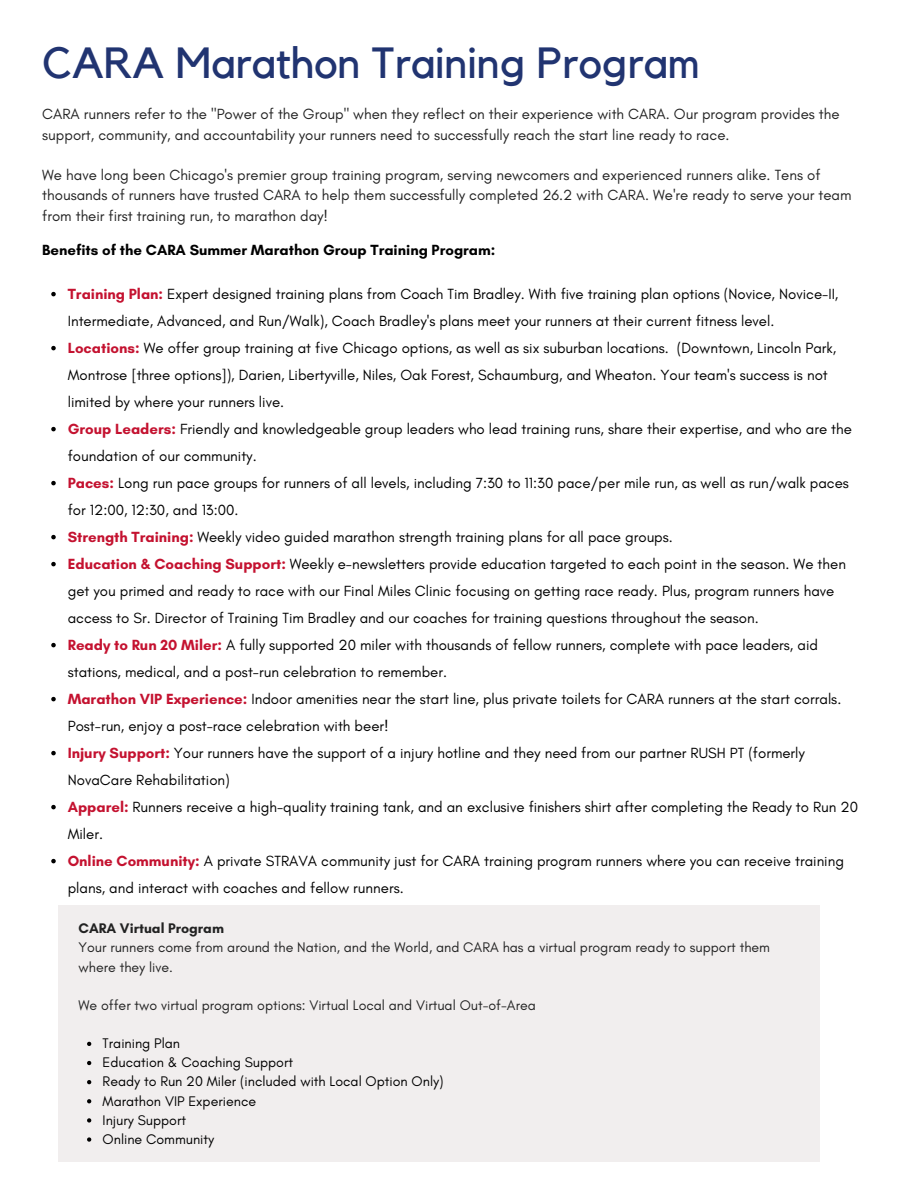
<style>
.page{position:relative;width:918px;height:1188px;background:#fff}
.page>*{position:absolute;margin:0;border:0;box-sizing:border-box;transform-origin:0 0}
.t1{font:43.5px "Kollektif";color:#213471}
.t2{font:15px/27px "Glacial Indifference";color:#000}
.t3{font:15px/20.2px "Glacial Indifference";color:#222}
.t4{font:700 15px "Glacial Indifference";color:#000}
.t5{font:14.1px/19.2px "Glacial Indifference";color:#222}
.t6{font:14.1px/19.2px "Glacial Indifference";color:#000}
.t7{font:700 14.1px "Glacial Indifference";color:#222}
.s1{font-weight:700;color:#c41230}
</style>
<div class="page">
<svg style="left:51px;top:292px;width:5px;height:4px"></svg>
<svg style="left:51px;top:346px;width:5px;height:4px"></svg>
<svg style="left:51px;top:427px;width:5px;height:4px"></svg>
<svg style="left:51px;top:481px;width:5px;height:4px"></svg>
<svg style="left:51px;top:535px;width:5px;height:4px"></svg>
<svg style="left:51px;top:562px;width:5px;height:4px"></svg>
<svg style="left:51px;top:643px;width:5px;height:4px"></svg>
<svg style="left:51px;top:697px;width:5px;height:4px"></svg>
<svg style="left:51px;top:751px;width:5px;height:4px"></svg>
<svg style="left:51px;top:805px;width:5px;height:4px"></svg>
<svg style="left:51px;top:859px;width:5px;height:4px"></svg>
<div style="left:58px;top:906px;width:762px;height:256px;background:#f1eeee"></div>
<svg style="left:87px;top:1042px;width:4px;height:4px"></svg>
<svg style="left:87px;top:1061px;width:4px;height:4px"></svg>
<svg style="left:87px;top:1080px;width:4px;height:4px"></svg>
<svg style="left:87px;top:1099px;width:4px;height:4px"></svg>
<svg style="left:87px;top:1118px;width:4px;height:5px"></svg>
<svg style="left:87px;top:1137px;width:4px;height:5px"></svg>
<h1 class="t1" style="left:42px;top:43px;width:659px">CARA Marathon Training Program</h1>
<p class="t3" style="left:42px;top:104px;width:799px">CARA runners refer to the "Power of the Group" when they reflect on their experience with CARA. Our program provides the support, community, and accountability your runners need to successfully reach the start line ready to race.</p>
<p class="t3" style="left:42px;top:165px;width:811px">We have long been Chicago's premier group training program, serving newcomers and experienced runners alike. Tens of thousands of runners have trusted CARA to help them successfully completed 26.2 with CARA. We're ready to serve your team from their first training run, to marathon day!</p>
<p class="t4" style="left:42px;top:241px;width:455px">Benefits of the CARA Summer Marathon Group Training Program:</p>
<p class="t2" style="left:68px;top:280px;width:792px"><span class="s1">Training Plan:</span> Expert designed training plans from Coach Tim Bradley. With five training plan options (Novice, Novice-II, Intermediate, Advanced, and Run/Walk), Coach Bradley's plans meet your runners at their current fitness level.<br><span class="s1">Locations:</span> We offer group training at five Chicago options, as well as six suburban locations. (Downtown, Lincoln Park, Montrose [three options]), Darien, Libertyville, Niles, Oak Forest, Schaumburg, and Wheaton. Your team's success is not limited by where your runners live.<br><span class="s1">Group Leaders:</span> Friendly and knowledgeable group leaders who lead training runs, share their expertise, and who are the foundation of our community.<br><span class="s1">Paces:</span> Long run pace groups for runners of all levels, including 7:30 to 11:30 pace/per mile run, as well as run/walk paces for 12:00, 12:30, and 13:00.<br><span class="s1">Strength Training:</span> Weekly video guided marathon strength training plans for all pace groups.<br><span class="s1">Education &amp; Coaching Support:</span> Weekly e-newsletters provide education targeted to each point in the season. We then get you primed and ready to race with our Final Miles Clinic focusing on getting race ready. Plus, program runners have access to Sr. Director of Training Tim Bradley and our coaches for training questions throughout the season.<br><span class="s1">Ready to Run 20 Miler:</span> A fully supported 20 miler with thousands of fellow runners, complete with pace leaders, aid stations, medical, and a post-run celebration to remember.<br><span class="s1">Marathon VIP Experience:</span> Indoor amenities near the start line, plus private toilets for CARA runners at the start corrals.<br>Post-run, enjoy a post-race celebration with beer!<br><span class="s1">Injury Support:</span> Your runners have the support of a injury hotline and they need from our partner RUSH PT (formerly NovaCare Rehabilitation)<br><span class="s1">Apparel:</span> Runners receive a high-quality training tank, and an exclusive finishers shirt after completing the Ready to Run 20<br>Miler.<br><span class="s1">Online Community:</span> A private STRAVA community just for CARA training program runners where you can receive training plans, and interact with coaches and fellow runners.</p>
<p class="t7" style="left:79px;top:920px;width:147px">CARA Virtual Program</p>
<p class="t5" style="left:79px;top:938px;width:693px">Your runners come from around the Nation, and the World, and CARA has a virtual program ready to support them where they live.</p>
<p class="t5" style="left:79px;top:995px;width:459px">We offer two virtual program options: Virtual Local and Virtual Out-of-Area</p>
<p class="t6" style="left:103px;top:1034px;width:342px">Training Plan<br>Education &amp; Coaching Support<br>Ready to Run 20 Miler (included with Local Option Only)<br>Marathon VIP Experience<br>Injury Support<br>Online Community</p>
</div>
